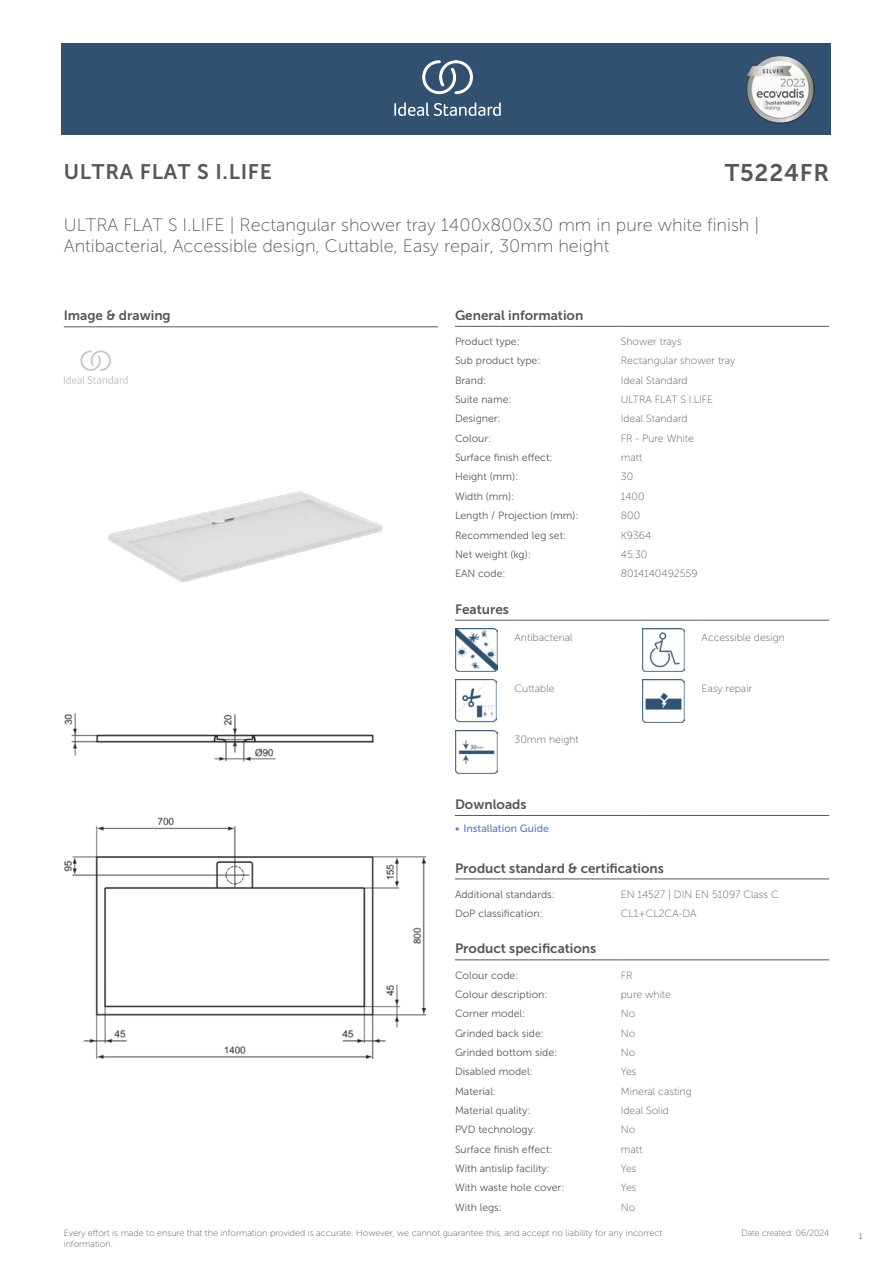
<style>
.page{position:relative;width:893px;height:1263px;background:#fff}
.page>*{position:absolute;margin:0;border:0;box-sizing:border-box;transform-origin:0 0}
.t1{font:24px "Museo Sans 700";letter-spacing:.035em;color:#575756}
.t2{font:21px "Museo Sans 700";letter-spacing:.035em;color:#575756}
.t3{font:18px/21.6px "Museo Sans 100";color:#575756}
.t4{font:13.5px "Museo Sans 700";color:#575756}
.t5{font:10.5px "Museo Sans 300";color:#575756}
.t6{font:10.5px "Museo Sans 100";color:#575756}
.t7{font:10.5px "Museo Sans 500";color:#5b7ebf}
.t8{font:9px/10.8px "Museo Sans 100";color:#575756}
.t9{font:9px "Museo Sans 100";color:#575756;scale:.95 1}
.t10{font:300 9px "Calibri";color:#575756;scale:.95 1}
</style>
<div class="page">
<div style="left:62px;top:43px;width:769px;height:91px;background:#325070"></div>
<hr style="left:455px;top:326px;width:166px;height:1px;background:#575756">
<hr style="left:621px;top:326px;width:208px;height:1px;background:#575756">
<hr style="left:455px;top:620px;width:59px;height:1px;background:#575756">
<hr style="left:514px;top:620px;width:128px;height:1px;background:#575756">
<hr style="left:642px;top:620px;width:60px;height:1px;background:#575756">
<hr style="left:702px;top:620px;width:127px;height:1px;background:#575756">
<img style="left:455px;top:629px;width:42px;height:42px">
<img style="left:642px;top:629px;width:43px;height:42px">
<img style="left:456px;top:680px;width:41px;height:42px">
<img style="left:642px;top:680px;width:43px;height:42px">
<img style="left:455px;top:731px;width:42px;height:42px">
<hr style="left:455px;top:815px;width:187px;height:1px;background:#575756">
<hr style="left:642px;top:815px;width:187px;height:1px;background:#575756">
<hr style="left:455px;top:879px;width:166px;height:1px;background:#575756">
<hr style="left:621px;top:879px;width:208px;height:1px;background:#575756">
<hr style="left:455px;top:959px;width:166px;height:1px;background:#575756">
<hr style="left:621px;top:959px;width:208px;height:1px;background:#575756">
<img style="left:64px;top:714px;width:361px;height:344px">
<hr style="left:64px;top:327px;width:374px;height:1px;background:#575756">
<svg style="left:64px;top:350px;width:64px;height:34px"></svg>
<img style="left:108px;top:491px;width:274px;height:92px">
<svg style="left:394px;top:102px;width:107px;height:14px"></svg>
<svg style="left:422px;top:60px;width:51px;height:34px"></svg>
<img style="left:746px;top:56px;width:68px;height:67px">
<h2 class="t2" style="left:64px;top:160px;width:210px">ULTRA FLAT S I.LIFE</h2>
<h1 class="t1" style="left:725px;top:160px;width:106px">T5224FR</h1>
<h3 class="t3" style="left:64px;top:214px;width:697px">ULTRA FLAT S I.LIFE | Rectangular shower tray 1400x800x30 mm in pure white finish |<br>Antibacterial, Accessible design, Cuttable, Easy repair, 30mm height</h3>
<p class="t4" style="left:64px;top:308px;width:108px">Image &amp; drawing</p>
<p class="t4" style="left:455px;top:308px;width:130px">General information</p>
<p class="t5" style="left:455px;top:336px;width:66px">Product type:</p>
<p class="t6" style="left:621px;top:336px;width:62px">Shower trays</p>
<p class="t5" style="left:455px;top:355px;width:87px">Sub product type:</p>
<p class="t6" style="left:621px;top:355px;width:116px">Rectangular shower tray</p>
<p class="t5" style="left:455px;top:374px;width:33px">Brand:</p>
<p class="t6" style="left:621px;top:374px;width:68px">Ideal Standard</p>
<p class="t5" style="left:455px;top:394px;width:58px">Suite name:</p>
<p class="t6" style="left:621px;top:394px;width:94px">ULTRA FLAT S I.LIFE</p>
<p class="t5" style="left:455px;top:413px;width:47px">Designer:</p>
<p class="t6" style="left:621px;top:413px;width:68px">Ideal Standard</p>
<p class="t5" style="left:455px;top:432px;width:38px">Colour:</p>
<p class="t6" style="left:621px;top:433px;width:75px">FR - Pure White</p>
<p class="t5" style="left:455px;top:452px;width:99px">Surface finish effect:</p>
<p class="t6" style="left:621px;top:452px;width:23px">matt</p>
<p class="t5" style="left:455px;top:471px;width:65px">Height (mm):</p>
<p class="t6" style="left:621px;top:471px;width:14px">30</p>
<p class="t5" style="left:455px;top:491px;width:61px">Width (mm):</p>
<p class="t6" style="left:621px;top:491px;width:25px">1400</p>
<p class="t5" style="left:455px;top:510px;width:125px">Length / Projection (mm):</p>
<p class="t6" style="left:621px;top:510px;width:21px">800</p>
<p class="t5" style="left:455px;top:529px;width:113px">Recommended leg set:</p>
<p class="t6" style="left:621px;top:529px;width:32px">K9364</p>
<p class="t5" style="left:455px;top:549px;width:77px">Net weight (kg):</p>
<p class="t6" style="left:621px;top:549px;width:28px">45.30</p>
<p class="t5" style="left:455px;top:568px;width:52px">EAN code:</p>
<p class="t6" style="left:621px;top:568px;width:78px">8014140492559</p>
<p class="t4" style="left:455px;top:602px;width:55px">Features</p>
<p class="t6" style="left:514px;top:632px;width:60px">Antibacterial</p>
<p class="t6" style="left:702px;top:632px;width:85px">Accessible design</p>
<p class="t6" style="left:514px;top:683px;width:42px">Cuttable</p>
<p class="t6" style="left:702px;top:683px;width:52px">Easy repair</p>
<p class="t6" style="left:514px;top:734px;width:66px">30mm height</p>
<p class="t4" style="left:455px;top:797px;width:73px">Downloads</p>
<p class="t7" style="left:455px;top:823px;width:95px">• Installation Guide</p>
<p class="t4" style="left:455px;top:860px;width:210px">Product standard &amp; certifications</p>
<p class="t5" style="left:455px;top:888px;width:101px">Additional standards:</p>
<p class="t6" style="left:621px;top:888px;width:159px">EN 14527 | DIN EN 51097 Class C</p>
<p class="t5" style="left:455px;top:908px;width:89px">DoP classification:</p>
<p class="t6" style="left:621px;top:908px;width:77px">CL1+CL2CA-DA</p>
<p class="t4" style="left:455px;top:941px;width:143px">Product specifications</p>
<p class="t5" style="left:455px;top:969px;width:65px">Colour code:</p>
<p class="t6" style="left:621px;top:969px;width:13px">FR</p>
<p class="t5" style="left:455px;top:989px;width:94px">Colour description:</p>
<p class="t6" style="left:621px;top:989px;width:52px">pure white</p>
<p class="t5" style="left:455px;top:1008px;width:72px">Corner model:</p>
<p class="t6" style="left:621px;top:1008px;width:16px">No</p>
<p class="t5" style="left:455px;top:1027px;width:91px">Grinded back side:</p>
<p class="t6" style="left:621px;top:1027px;width:16px">No</p>
<p class="t5" style="left:455px;top:1047px;width:104px">Grinded bottom side:</p>
<p class="t6" style="left:621px;top:1047px;width:16px">No</p>
<p class="t5" style="left:455px;top:1066px;width:79px">Disabled model:</p>
<p class="t6" style="left:621px;top:1066px;width:17px">Yes</p>
<p class="t5" style="left:455px;top:1085px;width:43px">Material:</p>
<p class="t6" style="left:621px;top:1085px;width:72px">Mineral casting</p>
<p class="t5" style="left:455px;top:1105px;width:77px">Material quality:</p>
<p class="t6" style="left:621px;top:1105px;width:50px">Ideal Solid</p>
<p class="t5" style="left:455px;top:1124px;width:82px">PVD technology:</p>
<p class="t6" style="left:621px;top:1124px;width:16px">No</p>
<p class="t5" style="left:455px;top:1143px;width:99px">Surface finish effect:</p>
<p class="t6" style="left:621px;top:1143px;width:23px">matt</p>
<p class="t5" style="left:455px;top:1163px;width:96px">With antislip facility:</p>
<p class="t6" style="left:621px;top:1163px;width:17px">Yes</p>
<p class="t5" style="left:455px;top:1182px;width:111px">With waste hole cover:</p>
<p class="t6" style="left:621px;top:1182px;width:17px">Yes</p>
<p class="t5" style="left:455px;top:1201px;width:48px">With legs:</p>
<p class="t6" style="left:621px;top:1201px;width:16px">No</p>
<p class="t8" style="left:64px;top:1227px;width:600px">Every effort is made to ensure that the information provided is accurate. However, we cannot guarantee this, and accept no liability for any incorrect information.</p>
<p class="t9" style="left:741px;top:1228px;width:94px">Date created: 06/2024</p>
<p class="t10" style="left:858px;top:1230px;width:6px">1</p>
</div>
